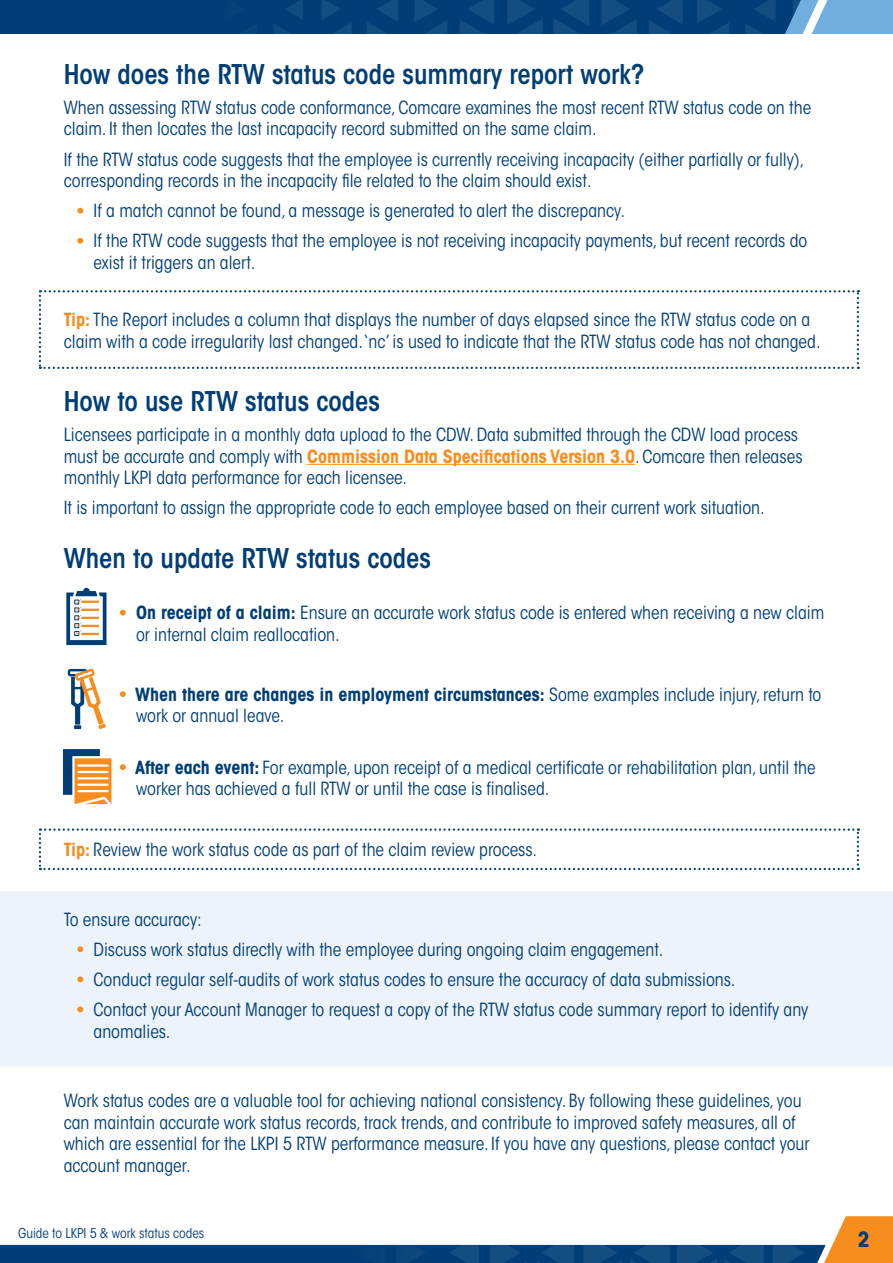
<style>
.page{position:relative;width:893px;height:1263px;background:#fff}
.page>*{position:absolute;margin:0;border:0;box-sizing:border-box;transform-origin:0 0}
.t1{font:600 condensed 27px "ITC Avant Garde Std";color:#003e75}
.t2{font:700 condensed 21px "ITC Avant Garde Std";color:#003e75}
.t3{font:condensed 18px/21.6px "ITC Avant Garde Std";color:#003e75}
.t4{font:condensed 13.5px "ITC Avant Garde Std";color:#003e75}
.s1{color:#f78d1e}
.s2{font-weight:700;color:#f78d1e}
.s3{font-weight:700}
</style>
<div class="page">
<svg style="left:0;top:1216px;width:893px;height:47px"></svg>
<svg style="left:39px;top:828px;width:820px;height:42px"></svg>
<div style="left:0;top:891px;width:893px;height:175px;background:#edf3fa"></div>
<svg style="left:39px;top:290px;width:820px;height:79px"></svg>
<hr style="left:307px;top:464px;width:328px;height:1px;background:#f78d1e">
<svg style="left:0;top:0;width:893px;height:34px;background:#114e83"></svg>
<svg style="left:68px;top:668px;width:38px;height:61px"></svg>
<svg style="left:63px;top:749px;width:48px;height:55px"></svg>
<svg style="left:66px;top:588px;width:41px;height:57px"></svg>
<h2 class="t1" style="left:64px;top:57px;width:582px">How does the RTW status code summary report work?</h2>
<p class="t3" style="left:64px;top:97px;width:749px">When assessing RTW status code conformance, Comcare examines the most recent RTW status code on the claim. It then locates the last incapacity record submitted on the same claim.</p>
<p class="t3" style="left:64px;top:148px;width:742px">If the RTW status code suggests that the employee is currently receiving incapacity (either partially or fully), corresponding records in the incapacity fle related to the claim should exist.</p>
<p class="t3" style="left:77px;top:200px;width:550px"><span class="s1">•</span> If a match cannot be found, a message is generated to alert the discrepancy.</p>
<p class="t3" style="left:94px;top:230px;width:715px;text-indent:-17px"><span class="s1">•</span> If the RTW code suggests that the employee is not receiving incapacity payments, but recent records do exist it triggers an alert.</p>
<p class="t3" style="left:64px;top:309px;width:758px"><span class="s2">Tip:</span> The Report includes a column that displays the number of days elapsed since the RTW status code on a claim with a code irregularity last changed.‘nc’ is used to indicate that the RTW status code has not changed.</p>
<h2 class="t1" style="left:64px;top:384px;width:318px">How to use RTW status codes</h2>
<p class="t3" style="left:64px;top:424px;width:740px">Licensees participate in a monthly data upload to the CDW. Data submitted through the CDW load process must be accurate and comply with <span class="s2">Commission Data Specifcations Version 3.0</span>. Comcare then releases monthly LKPI data performance for each licensee.</p>
<p class="t3" style="left:64px;top:497px;width:703px">It is important to assign the appropriate code to each employee based on their current work situation.</p>
<h2 class="t1" style="left:64px;top:541px;width:369px">When to update RTW status codes</h2>
<p class="t3" style="left:119px;top:602px;width:707px"><span class="s1">•</span> <span class="s3">On receipt of a claim:</span> Ensure an accurate work status code is entered when receiving a new claim</p>
<p class="t3" style="left:136px;top:624px;width:205px">or internal claim reallocation.</p>
<p class="t3" style="left:136px;top:683px;width:687px;text-indent:-17px"><span class="s1">•</span> <span class="s3">When there are changes in employment circumstances:</span> Some examples include injury, return to work or annual leave.</p>
<p class="t3" style="left:136px;top:756px;width:681px;text-indent:-17px"><span class="s1">•</span> <span class="s3">After each event:</span> For example, upon receipt of a medical certificate or rehabilitation plan, until the worker has achieved a full RTW or until the case is finalised.</p>
<p class="t3" style="left:64px;top:839px;width:475px"><span class="s2">Tip:</span> Review the work status code as part of the claim review process.</p>
<p class="t3" style="left:64px;top:908px;width:140px">To ensure accuracy:</p>
<p class="t3" style="left:77px;top:939px;width:588px"><span class="s1">•</span> Discuss work status directly with the employee during ongoing claim engagement.</p>
<p class="t3" style="left:77px;top:969px;width:660px"><span class="s1">•</span> Conduct regular self-audits of work status codes to ensure the accuracy of data submissions.</p>
<p class="t3" style="left:94px;top:999px;width:716px;text-indent:-17px"><span class="s1">•</span> Contact your Account Manager to request a copy of the RTW status code summary report to identify any anomalies.</p>
<p class="t3" style="left:64px;top:1090px;width:747px">Work status codes are a valuable tool for achieving national consistency. By following these guidelines, you can maintain accurate work status records, track trends, and contribute to improved safety measures, all of which are essential for the LKPI 5 RTW performance measure. If you have any questions, please contact your account manager.</p>
<p class="t4" style="left:18px;top:1225px;width:188px">Guide to LKPI 5 &amp; work status codes</p>
<p class="t2" style="left:858px;top:1225px;width:13px">2</p>
</div>
